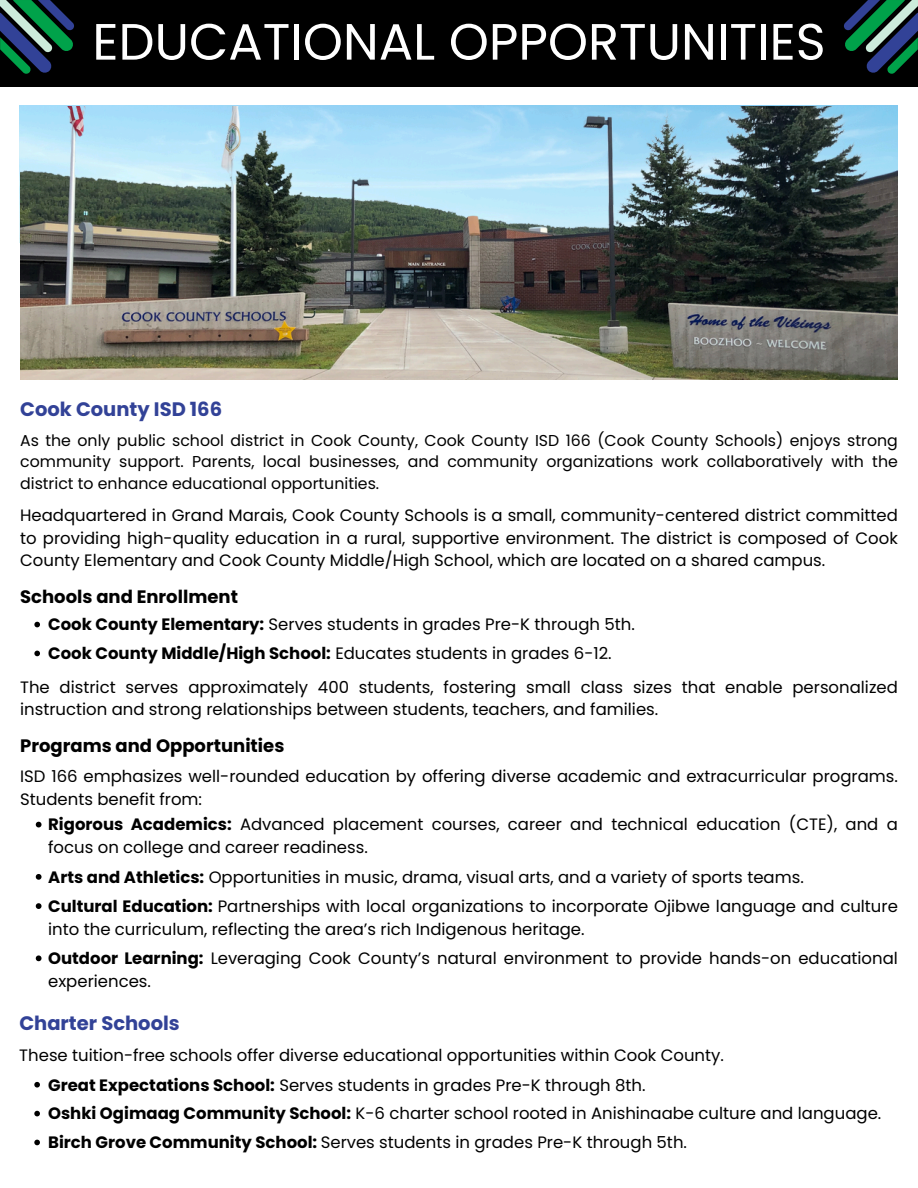
<style>
.page{position:relative;width:918px;height:1188px;background:#fff}
.page>*{position:absolute;margin:0;border:0;box-sizing:border-box;transform-origin:0 0}
.t1{font:51px "Poppins";color:#fff}
.t2{font:700 19.5px "Poppins";color:#324297}
.t3{font:700 18px "Poppins";color:#000}
.t4{font:16.5px/23px "Poppins";color:#000}
.t5{font:15.75px/21.3px "Poppins";color:#000;text-align:justify}
.s1{font-weight:700}
</style>
<div class="page">
<div style="left:0;top:0;width:918px;height:86px;background:#000"></div>
<svg style="left:0;top:0;width:74px;height:74px"></svg>
<svg style="left:844px;top:0;width:74px;height:74px"></svg>
<svg style="left:34px;top:622px;width:6px;height:5px"></svg>
<svg style="left:34px;top:651px;width:6px;height:5px"></svg>
<svg style="left:36px;top:822px;width:6px;height:5px"></svg>
<svg style="left:36px;top:874px;width:6px;height:6px"></svg>
<svg style="left:36px;top:903px;width:6px;height:6px"></svg>
<svg style="left:36px;top:955px;width:6px;height:6px"></svg>
<img style="left:20px;top:106px;width:878px;height:274px">
<svg style="left:34px;top:1082px;width:6px;height:6px"></svg>
<svg style="left:34px;top:1111px;width:6px;height:5px"></svg>
<svg style="left:34px;top:1140px;width:6px;height:5px"></svg>
<p class="t1" style="left:92px;top:6px;width:735px">EDUCATIONAL OPPORTUNITIES</p>
<p class="t2" style="left:20px;top:395px;width:203px">Cook County ISD 166</p>
<p class="t5" style="left:20px;top:430px;width:879px">As the only public school district in Cook County, Cook County ISD 166 (Cook County Schools) enjoys strong community support. Parents, local businesses, and community organizations work collaboratively with the district to enhance educational opportunities.</p>
<h1 class="t4" style="left:20px;top:504px;width:879px;line-height:22.5px;text-align:justify">Headquartered in Grand Marais, Cook County Schools is a small, community-centered district committed to providing high-quality education in a rural, supportive environment. The district is composed of Cook County Elementary and Cook County Middle/High School, which are located on a shared campus.</h1>
<p class="t3" style="left:20px;top:584px;width:219px">Schools and Enrollment</p>
<p class="t4" style="left:48px;top:613px;width:588px"><span class="s1">Cook County Elementary:</span> Serves students in grades Pre-K through 5th.</p>
<h2 class="t4" style="left:48px;top:642px;width:565px"><span class="s1">Cook County Middle/High School:</span> Educates students in grades 6-12.</h2>
<p class="t4" style="left:20px;top:675px;width:879px">The district serves approximately 400 students, fostering small class sizes that enable personalized instruction and strong relationships between students, teachers, and families.</p>
<p class="t3" style="left:20px;top:733px;width:266px">Programs and Opportunities</p>
<h2 class="t4" style="left:20px;top:765px;width:879px">ISD 166 emphasizes well-rounded education by offering diverse academic and extracurricular programs.<br>Students benefit from:</h2>
<p class="t4" style="left:48px;top:813px;width:851px"><span class="s1">Rigorous Academics:</span> Advanced placement courses, career and technical education (CTE), and a focus on college and career readiness.</p>
<p class="t4" style="left:48px;top:865px;width:757px"><span class="s1">Arts and Athletics:</span> Opportunities in music, drama, visual arts, and a variety of sports teams.</p>
<p class="t4" style="left:48px;top:895px;width:851px"><span class="s1">Cultural Education:</span> Partnerships with local organizations to incorporate Ojibwe language and culture into the curriculum, reflecting the area’s rich Indigenous heritage.</p>
<h2 class="t4" style="left:48px;top:947px;width:851px"><span class="s1">Outdoor Learning:</span> Leveraging Cook County’s natural environment to provide hands-on educational experiences.</h2>
<p class="t2" style="left:19px;top:1010px;width:162px">Charter Schools</p>
<h2 class="t4" style="left:19px;top:1043px;width:706px">These tuition-free schools offer diverse educational opportunities within Cook County.</h2>
<p class="t4" style="left:48px;top:1073px;width:599px"><span class="s1">Great Expectations School:</span> Serves students in grades Pre-K through 8th.</p>
<p class="t4" style="left:48px;top:1102px;width:835px"><span class="s1">Oshki Ogimaag Community School:</span> K-6 charter school rooted in Anishinaabe culture and language.</p>
<p class="t4" style="left:48px;top:1131px;width:640px"><span class="s1">Birch Grove Community School:</span> Serves students in grades Pre-K through 5th.</p>
</div>
